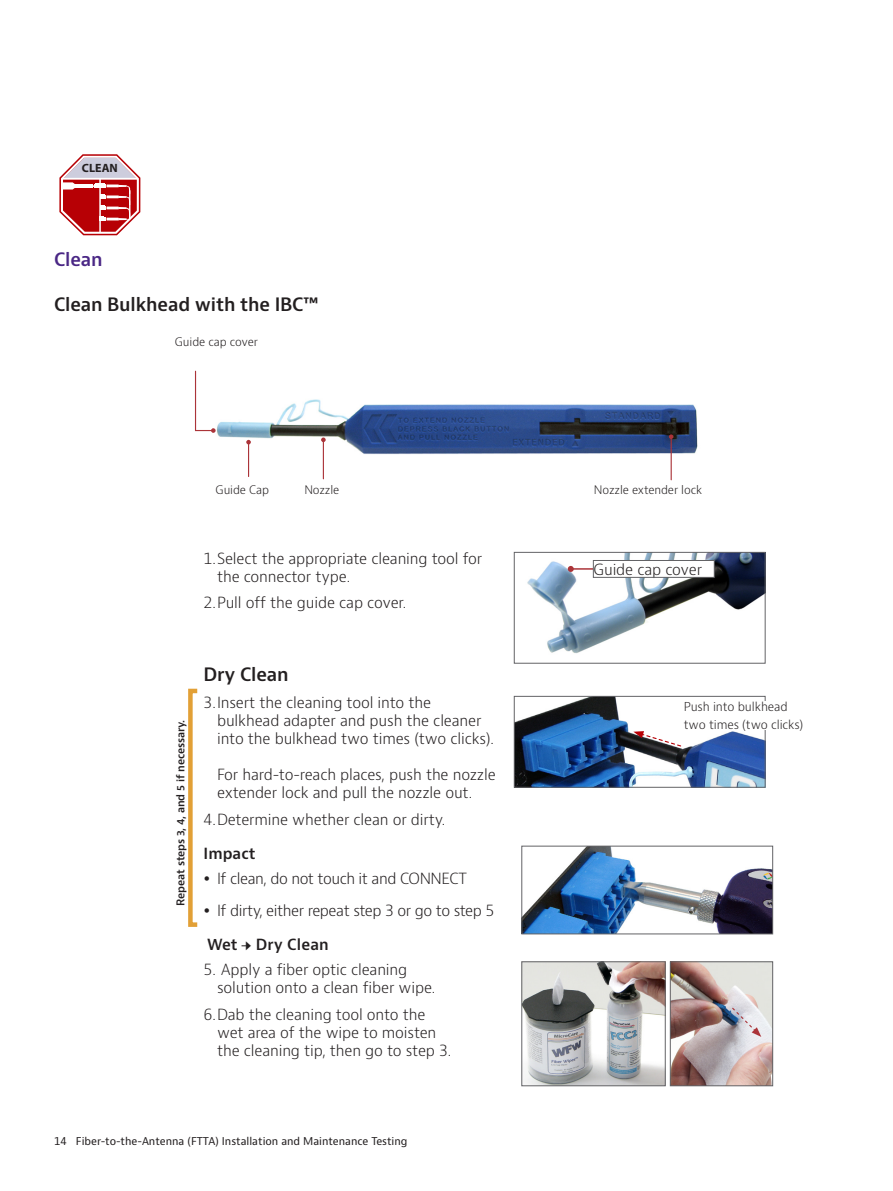
<style>
.page{position:relative;width:893px;height:1191px;background:#fff}
.page>*{position:absolute;margin:0;border:0;box-sizing:border-box;transform-origin:0 0}
.t1{font:600 18px "Bernino Sans";letter-spacing:-.01em;color:#231f20}
.t2{font:600 18px "Bernino Sans";letter-spacing:-.01em;color:#4a2785}
.t3{font:300 15px/18px "Bernino Sans";letter-spacing:-.01em;color:#231f20}
.t4{font:300 15px/32.5px "Bernino Sans";letter-spacing:-.03em;color:#231f20}
.t5{font:600 15px "Bernino Sans";letter-spacing:.005em;color:#231f20}
.t6{font:300 12px/18.8px "Bernino Sans";letter-spacing:-.01em;color:#231f20}
.t7{font:700 12px "Myriad Pro";color:#231f20}
.t8{font:300 11.55px "Bernino Sans";letter-spacing:-.01em;color:#231f20}
.t9{font:10.5px "Bernino Sans";color:#231f20}
.t10{font:600 10.5px "Bernino Sans";letter-spacing:-.01em;color:#231f20}
.s1{font-family:"Minion Pro";font-weight:400;font-size:16.5px}
</style>
<div class="page">
<svg style="left:59px;top:154px;width:82px;height:82px"></svg>
<hr style="left:62px;top:178px;width:75px;height:2px;background:#fff">
<img style="left:217px;top:399px;width:481px;height:68px">
<svg style="left:195px;top:370px;width:21px;height:63px"></svg>
<hr style="left:248px;top:442px;width:1px;height:34px;background:#ab3439">
<svg style="left:246px;top:440px;width:5px;height:4px"></svg>
<hr style="left:671px;top:437px;width:1px;height:43px;background:#ab3439">
<svg style="left:669px;top:434px;width:4px;height:5px"></svg>
<hr style="left:323px;top:440px;width:1px;height:39px;background:#ab3439">
<svg style="left:321px;top:437px;width:5px;height:5px"></svg>
<img style="left:527px;top:554px;width:236px;height:100px">
<div style="left:514px;top:552px;width:251px;height:111px;border:1px solid #636366"></div>
<svg style="left:568px;top:566px;width:25px;height:6px"></svg>
<div style="left:593px;top:560px;width:121px;height:17px;background:#fff"></div>
<div style="left:593px;top:560px;width:121px;height:17px;border:1px solid #636366"></div>
<img style="left:524px;top:963px;width:139px;height:121px">
<div style="left:522px;top:961px;width:143px;height:125px;border:1px solid #636366"></div>
<img style="left:672px;top:963px;width:99px;height:121px">
<div style="left:670px;top:961px;width:103px;height:125px;border:1px solid #636366"></div>
<div style="left:188px;top:688px;width:11px;height:239px;border:4px solid #e2a036"></div>
<img style="left:516px;top:698px;width:247px;height:87px">
<div style="left:514px;top:696px;width:251px;height:91px;border:1px solid #636366"></div>
<svg style="left:633px;top:731px;width:49px;height:16px"></svg>
<div style="left:684px;top:701px;width:126px;height:28px;background:#fff"></div>
<img style="left:524px;top:848px;width:247px;height:84px">
<div style="left:522px;top:846px;width:251px;height:88px;border:1px solid #636366"></div>
<svg style="left:731px;top:1006px;width:30px;height:31px"></svg>
<p class="t7" style="left:82px;top:160px;width:37px">CLEAN</p>
<p class="t2" style="left:54px;top:247px;width:50px">Clean</p>
<p class="t1" style="left:54px;top:293px;width:266px">Clean Bulkhead with the IBC™</p>
<p class="t8" style="left:175px;top:334px;width:85px">Guide cap cover</p>
<p class="t8" style="left:216px;top:482px;width:55px">Guide Cap</p>
<p class="t8" style="left:304px;top:482px;width:36px">Nozzle</p>
<p class="t8" style="left:594px;top:482px;width:110px">Nozzle extender lock</p>
<p class="t3" style="left:217px;top:549px;width:267px;text-indent:-14px">1.Select the appropriate cleaning tool for the connector type.</p>
<p class="t3" style="left:204px;top:594px;width:204px">2.Pull off the guide cap cover.</p>
<p class="t10" style="left:174px;top:905px;width:187px;rotate:-90deg">Repeat steps 3, 4, and 5 if necessary.</p>
<p class="t1" style="left:204px;top:663px;width:87px">Dry Clean</p>
<p class="t3" style="left:217px;top:694px;width:278px;text-indent:-14px">3.Insert the cleaning tool into the bulkhead adapter and push the cleaner into the bulkhead two times (two clicks).</p>
<p class="t3" style="left:217px;top:766px;width:280px">For hard-to-reach places, push the nozzle extender lock and pull the nozzle out.</p>
<p class="t3" style="left:204px;top:810px;width:243px">4.Determine whether clean or dirty.</p>
<p class="t5" style="left:204px;top:843px;width:54px">Impact</p>
<p class="t4" style="left:217px;top:862px;width:279px">If clean, do not touch it and CONNECT<br>If dirty, either repeat step 3 or go to step 5</p>
<p class="t5" style="left:207px;top:935px;width:123px">Wet <span class="s1">→</span> Dry Clean</p>
<p class="t3" style="left:217px;top:961px;width:220px;text-indent:-14px">5. Apply a fiber optic cleaning solution onto a clean fiber wipe.</p>
<p class="t3" style="left:217px;top:1005px;width:236px;text-indent:-14px">6.Dab the cleaning tool onto the wet area of the wipe to moisten the cleaning tip, then go to step 3.</p>
<p class="t9" style="left:54px;top:1134px;width:355px">14 Fiber-to-the-Antenna (FTTA) Installation and Maintenance Testing</p>
<p class="t3" style="left:593px;top:561px;width:110px">Guide cap cover</p>
<p class="t6" style="left:684px;top:697px;width:121px">Push into bulkhead two times (two clicks)</p>
</div>
